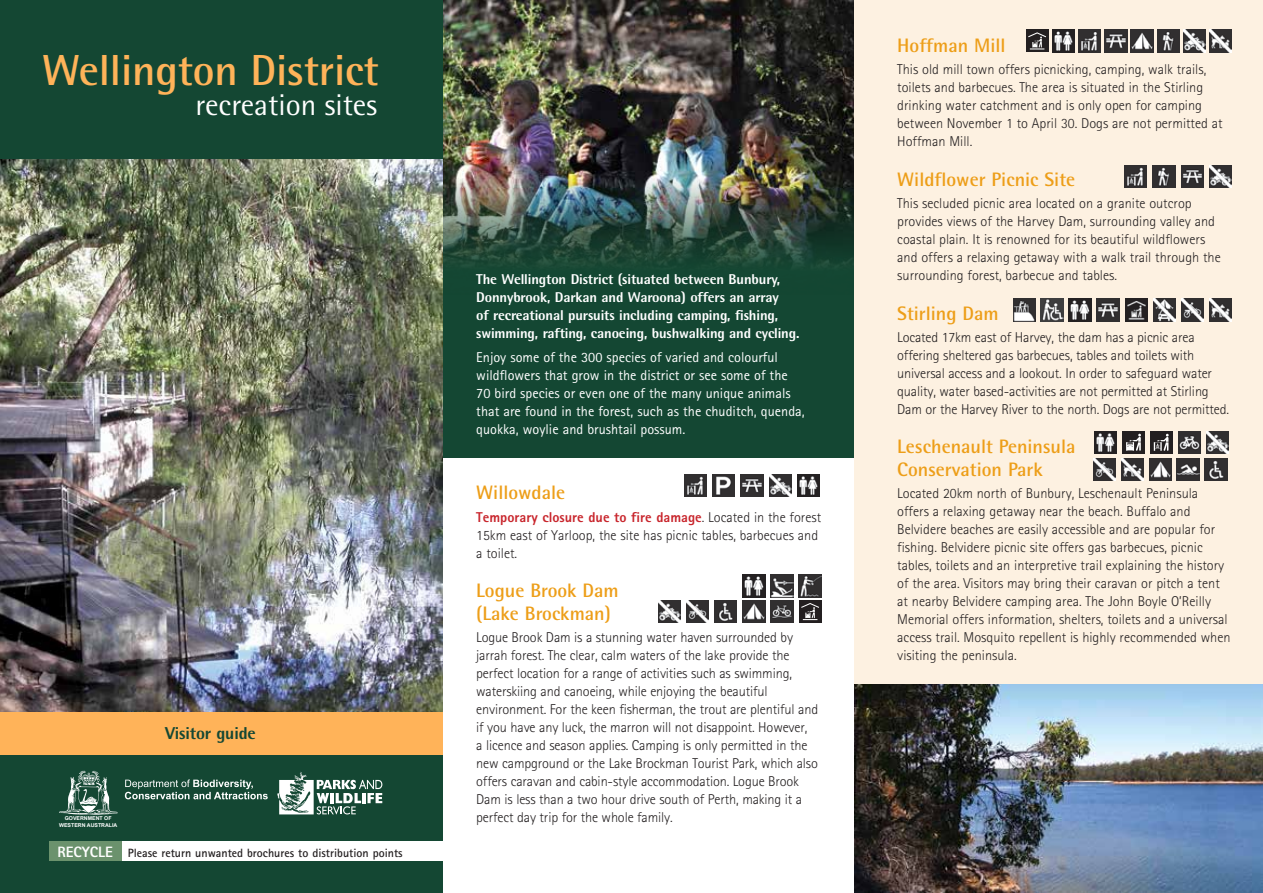
<style>
.page{position:relative;width:1263px;height:893px;background:#fff}
.page>*{position:absolute;margin:0;border:0;box-sizing:border-box;transform-origin:0 0}
.t1{font:700 43.5px "Rotis Semi Sans";letter-spacing:-.005em;color:#ffb359}
.t2{font:30px "Rotis Semi Sans";color:#fff}
.t3{font:700 19.5px/22.5px "Rotis Semi Sans";color:#ed9e18}
.t4{font:800 17.25px "Rotis Semi Sans";letter-spacing:-.01em;color:#144733}
.t5{font:300 14.25px/18px "Rotis Sans Serif";color:#231f20}
.t6{font:14.25px/18px "Rotis Sans Serif";color:#fff}
.t7{font:800 14.25px/18px "Rotis Semi Sans";letter-spacing:-.01em;color:#fff}
.t8{font:700 12px "Rotis Sans Serif";color:#231f20}
.t9{font:700 5.25px/6.3px "Arial";color:#fff;text-align:center}
.s1{font-weight:800;font-size:15px;color:#fff}
.s2{font-weight:800;color:#c8252c}
</style>
<div class="page">
<div style="left:412px;top:0;width:443px;height:458px;background:#144733"></div>
<img style="left:442px;top:0;width:413px;height:294px">
<img style="left:684px;top:474px;width:23px;height:22px">
<img style="left:713px;top:474px;width:22px;height:22px">
<img style="left:741px;top:474px;width:22px;height:22px">
<img style="left:769px;top:474px;width:22px;height:22px">
<img style="left:797px;top:474px;width:23px;height:22px">
<img style="left:743px;top:575px;width:22px;height:22px">
<img style="left:771px;top:575px;width:22px;height:22px">
<img style="left:799px;top:575px;width:22px;height:22px">
<img style="left:658px;top:600px;width:23px;height:23px">
<img style="left:686px;top:600px;width:23px;height:23px">
<img style="left:715px;top:600px;width:22px;height:23px">
<img style="left:743px;top:600px;width:22px;height:23px">
<img style="left:771px;top:600px;width:22px;height:23px">
<div style="left:799px;top:600px;width:22px;height:23px;background:#231f20"></div>
<svg style="left:801px;top:603px;width:18px;height:17px"></svg>
<div style="left:0;top:0;width:442px;height:176px;background:#144733"></div>
<div style="left:0;top:755px;width:442px;height:138px;background:#144733"></div>
<img style="left:0;top:159px;width:442px;height:553px">
<div style="left:49px;top:841px;width:425px;height:20px;background:#fff"></div>
<div style="left:49px;top:841px;width:72px;height:20px;background:#6b926d"></div>
<svg style="left:125px;top:779px;width:143px;height:20px"></svg>
<svg style="left:277px;top:772px;width:105px;height:42px"></svg>
<svg style="left:59px;top:771px;width:59px;height:44px"></svg>
<div style="left:0;top:712px;width:442px;height:43px;background:#ffb359"></div>
<div style="left:855px;top:0;width:408px;height:893px;background:#fdf1e1"></div>
<div style="left:1026px;top:30px;width:22px;height:22px;background:linear-gradient(to right,#231f20,#231f20)"></div>
<svg style="left:1028px;top:32px;width:18px;height:17px"></svg>
<img style="left:1052px;top:30px;width:23px;height:22px">
<img style="left:1078px;top:30px;width:23px;height:22px">
<img style="left:1105px;top:30px;width:22px;height:22px">
<img style="left:1131px;top:30px;width:22px;height:22px">
<img style="left:1157px;top:30px;width:22px;height:22px">
<img style="left:1183px;top:30px;width:22px;height:22px">
<img style="left:1209px;top:30px;width:23px;height:22px">
<img style="left:1124px;top:165px;width:23px;height:22px">
<img style="left:1153px;top:165px;width:22px;height:22px">
<img style="left:1181px;top:165px;width:22px;height:22px">
<img style="left:1209px;top:165px;width:23px;height:22px">
<img style="left:1013px;top:299px;width:23px;height:22px">
<img style="left:1041px;top:299px;width:22px;height:22px">
<img style="left:1069px;top:299px;width:22px;height:22px">
<img style="left:1097px;top:299px;width:22px;height:22px">
<img style="left:1125px;top:299px;width:22px;height:22px">
<img style="left:1153px;top:299px;width:22px;height:22px">
<img style="left:1181px;top:299px;width:23px;height:22px">
<img style="left:1209px;top:299px;width:23px;height:22px">
<img style="left:1094px;top:431px;width:22px;height:22px">
<div style="left:1122px;top:431px;width:23px;height:22px;background:#231f20"></div>
<svg style="left:1126px;top:434px;width:15px;height:17px"></svg>
<div style="left:1150px;top:431px;width:23px;height:22px;background:#231f20"></div>
<svg style="left:1154px;top:434px;width:15px;height:17px"></svg>
<img style="left:1178px;top:431px;width:22px;height:22px">
<img style="left:1206px;top:431px;width:23px;height:22px">
<img style="left:1093px;top:458px;width:22px;height:22px">
<img style="left:1121px;top:458px;width:23px;height:22px">
<img style="left:1149px;top:458px;width:23px;height:22px">
<img style="left:1177px;top:458px;width:22px;height:22px">
<img style="left:1205px;top:458px;width:22px;height:22px">
<img style="left:855px;top:685px;width:408px;height:208px">
<h1 class="t1" style="left:42px;top:44px;width:338px">Wellington District</h1>
<h2 class="t2" style="left:196px;top:87px;width:183px">recreation sites</h2>
<p class="t9" style="left:59px;top:815px;width:60px">GOVERNMENT OF<br>WESTERN AUSTRALIA</p>
<p class="t4" style="left:165px;top:722px;width:92px">Visitor guide</p>
<p class="t8" style="left:57px;top:845px;width:347px"><span class="s1">RECYCLE</span> Please return unwanted brochures to distribution points</p>
<p class="t7" style="left:476px;top:270px;width:325px">The Wellington District (situated between Bunbury, Donnybrook, Darkan and Waroona) offers an array<br>of recreational pursuits including camping, fishing, swimming, rafting, canoeing, bushwalking and cycling.</p>
<p class="t6" style="left:476px;top:348px;width:330px">Enjoy some of the 300 species of varied and colourful wildflowers that grow in the district or see some of the 70 bird species or even one of the many unique animals that are found in the forest, such as the chuditch, quenda, quokka, woylie and brushtail possum.</p>
<h3 class="t3" style="left:476px;top:481px;width:90px">Willowdale</h3>
<p class="t5" style="left:476px;top:508px;width:346px"><span class="s2">Temporary closure due to fire damage</span>. Located in the forest<br>15km east of Yarloop, the site has picnic tables, barbecues and a toilet.</p>
<h3 class="t3" style="left:476px;top:579px;width:144px">Logue Brook Dam (Lake Brockman)</h3>
<p class="t5" style="left:476px;top:628px;width:343px">Logue Brook Dam is a stunning water haven surrounded by jarrah forest. The clear, calm waters of the lake provide the perfect location for a range of activities such as swimming, waterskiing and canoeing, while enjoying the beautiful environment. For the keen fisherman, the trout are plentiful and if you have any luck, the marron will not disappoint. However,<br>a licence and season applies. Camping is only permitted in the new campground or the Lake Brockman Tourist Park, which also offers caravan and cabin-style accommodation. Logue Brook Dam is less than a two hour drive south of Perth, making it a perfect day trip for the whole family.</p>
<h3 class="t3" style="left:897px;top:34px;width:110px">Hoffman Mill</h3>
<p class="t5" style="left:897px;top:61px;width:327px">This old mill town offers picnicking, camping, walk trails, toilets and barbecues. The area is situated in the Stirling drinking water catchment and is only open for camping between November 1 to April 30. Dogs are not permitted at Hoffman Mill.</p>
<h3 class="t3" style="left:897px;top:168px;width:179px">Wildflower Picnic Site</h3>
<p class="t5" style="left:897px;top:194px;width:325px">This secluded picnic area located on a granite outcrop provides views of the Harvey Dam, surrounding valley and coastal plain. It is renowned for its beautiful wildflowers and offers a relaxing getaway with a walk trail through the surrounding forest, barbecue and tables.</p>
<h3 class="t3" style="left:897px;top:301px;width:103px">Stirling Dam</h3>
<p class="t5" style="left:897px;top:328px;width:333px">Located 17km east of Harvey, the dam has a picnic area offering sheltered gas barbecues, tables and toilets with universal access and a lookout. In order to safeguard water quality, water based-activities are not permitted at Stirling Dam or the Harvey River to the north. Dogs are not permitted.</p>
<h3 class="t3" style="left:897px;top:435px;width:180px">Leschenault Peninsula<br>Conservation Park</h3>
<p class="t5" style="left:897px;top:484px;width:335px">Located 20km north of Bunbury, Leschenault Peninsula offers a relaxing getaway near the beach. Buffalo and Belvidere beaches are easily accessible and are popular for fishing. Belvidere picnic site offers gas barbecues, picnic tables, toilets and an interpretive trail explaining the history of the area. Visitors may bring their caravan or pitch a tent at nearby Belvidere camping area. The John Boyle O’Reilly Memorial offers information, shelters, toilets and a universal access trail. Mosquito repellent is highly recommended when visiting the peninsula.</p>
</div>
